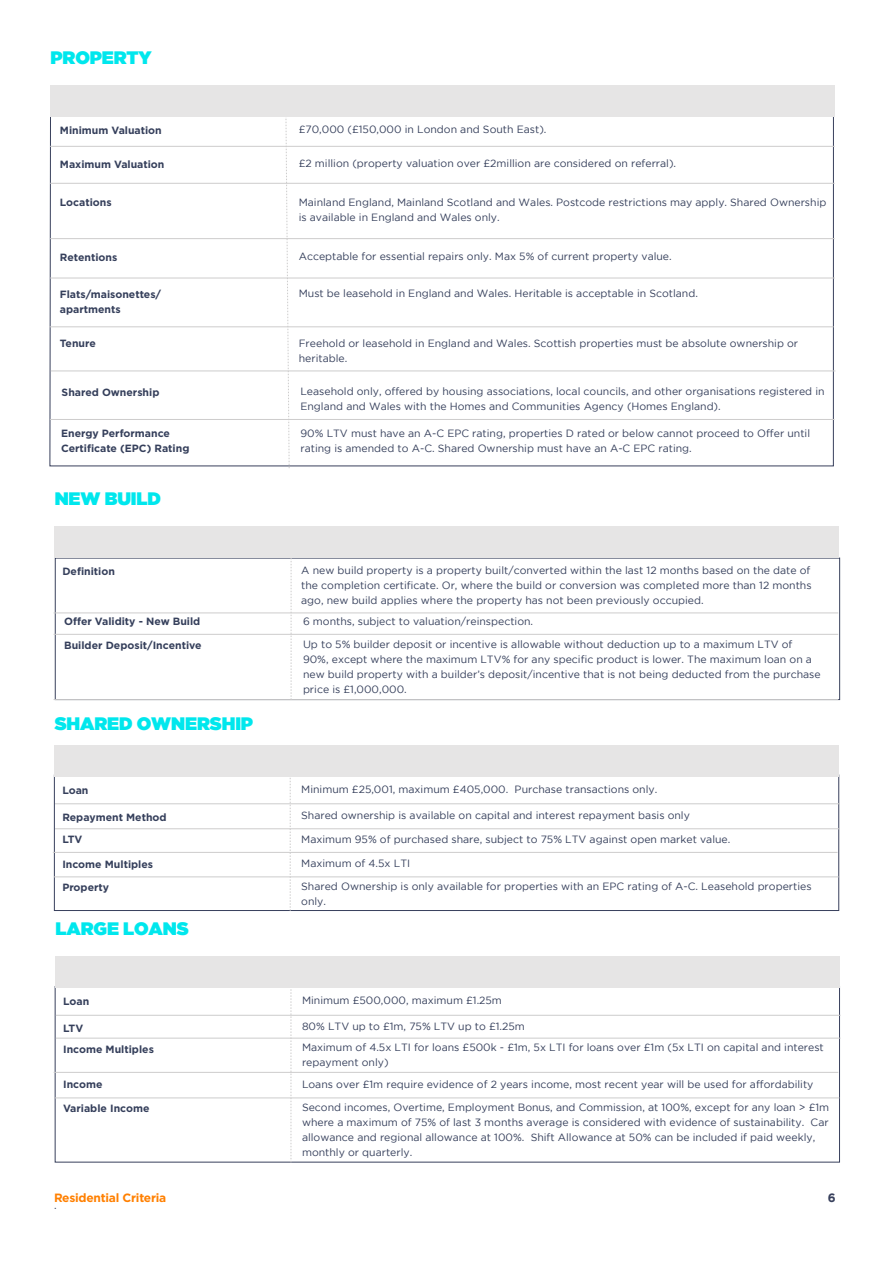
<style>
.page{position:relative;width:893px;height:1263px;background:#fff}
.page>*{position:absolute;margin:0;border:0;box-sizing:border-box;transform-origin:0 0}
.t1{font:18px "Gotham Ultra";letter-spacing:-.005em;color:#00e7ed}
.t2{font:700 12px "Gotham";letter-spacing:-.02em;color:#ff8001}
.t3{font:700 12px "Gotham";color:#38405c}
.t4{font:10.5px/15px "Gotham";color:#353f5b}
.t5{font:700 10.5px/15px "Gotham";color:#353f5b}
</style>
<div class="page">
<svg style="left:49px;top:117px;width:785px;height:349px"></svg>
<hr style="left:50px;top:146px;width:785px;height:1px;background:#cdcccc">
<hr style="left:50px;top:183px;width:785px;height:1px;background:#cdcccc">
<hr style="left:50px;top:238px;width:785px;height:1px;background:#cdcccc">
<hr style="left:50px;top:278px;width:785px;height:1px;background:#cdcccc">
<hr style="left:49px;top:327px;width:785px;height:1px;background:#cdcccc">
<svg style="left:285px;top:117px;width:5px;height:351px"></svg>
<div style="left:50px;top:85px;width:785px;height:32px;background:#e6e5e5"></div>
<svg style="left:291px;top:558px;width:1px;height:141px"></svg>
<div style="left:54px;top:526px;width:785px;height:32px;background:#e6e5e5"></div>
<hr style="left:54px;top:634px;width:784px;height:1px;background:#cdcccc">
<hr style="left:54px;top:699px;width:784px;height:1px;background:#cdcccc">
<hr style="left:54px;top:613px;width:784px;height:1px;background:#cdcccc">
<hr style="left:51px;top:371px;width:784px;height:1px;background:#cdcccc">
<svg style="left:290px;top:778px;width:1px;height:133px"></svg>
<div style="left:54px;top:745px;width:785px;height:32px;background:#e6e5e5"></div>
<hr style="left:55px;top:828px;width:785px;height:1px;background:#cdcccc">
<hr style="left:55px;top:803px;width:785px;height:1px;background:#cdcccc">
<hr style="left:53px;top:852px;width:784px;height:1px;background:#cdcccc">
<hr style="left:54px;top:877px;width:785px;height:1px;background:#cdcccc">
<svg style="left:291px;top:989px;width:1px;height:173px"></svg>
<div style="left:55px;top:956px;width:785px;height:32px;background:#e6e5e5"></div>
<hr style="left:56px;top:1038px;width:784px;height:1px;background:#cdcccc">
<hr style="left:56px;top:1015px;width:784px;height:1px;background:#cdcccc">
<hr style="left:54px;top:1072px;width:784px;height:1px;background:#cdcccc">
<hr style="left:55px;top:1098px;width:784px;height:1px;background:#cdcccc">
<hr style="left:50px;top:419px;width:784px;height:1px;background:#cdcccc">
<h1 class="t1" style="left:50px;top:47px;width:103px">PROPERTY</h1>
<p class="t5" style="left:60px;top:122px;width:103px">Minimum Valuation</p>
<p class="t5" style="left:60px;top:157px;width:106px">Maximum Valuation</p>
<p class="t5" style="left:60px;top:195px;width:53px">Locations</p>
<p class="t5" style="left:60px;top:250px;width:59px">Retentions</p>
<p class="t5" style="left:60px;top:287px;width:103px">Flats/maisonettes/ apartments</p>
<p class="t5" style="left:60px;top:336px;width:37px">Tenure</p>
<p class="t5" style="left:62px;top:385px;width:99px">Shared Ownership</p>
<p class="t4" style="left:299px;top:122px;width:249px">£70,000 (£150,000 in London and South East).</p>
<p class="t4" style="left:299px;top:156px;width:379px">£2 million (property valuation over £2million are considered on referral).</p>
<p class="t4" style="left:299px;top:194px;width:529px">Mainland England, Mainland Scotland and Wales. Postcode restrictions may apply. Shared Ownership is available in England and Wales only.</p>
<p class="t4" style="left:299px;top:249px;width:374px">Acceptable for essential repairs only. Max 5% of current property value.</p>
<p class="t4" style="left:299px;top:286px;width:401px">Must be leasehold in England and Wales. Heritable is acceptable in Scotland.</p>
<p class="t4" style="left:299px;top:335px;width:501px">Freehold or leasehold in England and Wales. Scottish properties must be absolute ownership or heritable.</p>
<p class="t4" style="left:300px;top:384px;width:526px">Leasehold only, offered by housing associations, local councils, and other organisations registered in<br>England and Wales with the Homes and Communities Agency (Homes England).</p>
<p class="t5" style="left:61px;top:425px;width:130px">Energy Performance<br>Certificate (EPC) Rating</p>
<p class="t4" style="left:300px;top:425px;width:511px">90% LTV must have an A-C EPC rating, properties D rated or below cannot proceed to Offer until rating is amended to A-C. Shared Ownership must have an A-C EPC rating.</p>
<h1 class="t1" style="left:55px;top:488px;width:108px">NEW BUILD</h1>
<p class="t5" style="left:62px;top:563px;width:54px">Definition</p>
<p class="t4" style="left:301px;top:563px;width:512px;text-align:justify">A new build property is a property built/converted within the last 12 months based on the date of the completion certificate. Or, where the build or conversion was completed more than 12 months ago, new build applies where the property has not been previously occupied.</p>
<p class="t5" style="left:64px;top:614px;width:138px">Offer Validity - New Build</p>
<p class="t4" style="left:303px;top:613px;width:232px">6 months, subject to valuation/reinspection.</p>
<p class="t5" style="left:64px;top:637px;width:139px">Builder Deposit/Incentive</p>
<p class="t4" style="left:303px;top:636px;width:519px">Up to 5% builder deposit or incentive is allowable without deduction up to a maximum LTV of 90%, except where the maximum LTV% for any specific product is lower. The maximum loan on a new build property with a builder’s deposit/incentive that is not being deducted from the purchase price is £1,000,000.</p>
<h1 class="t1" style="left:55px;top:713px;width:200px">SHARED OWNERSHIP</h1>
<p class="t5" style="left:62px;top:782px;width:28px">Loan</p>
<p class="t4" style="left:301px;top:781px;width:358px">Minimum £25,001, maximum £405,000. Purchase transactions only.</p>
<p class="t5" style="left:62px;top:809px;width:106px">Repayment Method</p>
<p class="t4" style="left:301px;top:807px;width:390px">Shared ownership is available on capital and interest repayment basis only</p>
<p class="t5" style="left:62px;top:832px;width:22px">LTV</p>
<p class="t4" style="left:301px;top:831px;width:431px">Maximum 95% of purchased share, subject to 75% LTV against open market value.</p>
<p class="t5" style="left:62px;top:856px;width:92px">Income Multiples</p>
<p class="t4" style="left:301px;top:855px;width:110px">Maximum of 4.5x LTI</p>
<p class="t5" style="left:62px;top:880px;width:48px">Property</p>
<p class="t4" style="left:301px;top:878px;width:512px">Shared Ownership is only available for properties with an EPC rating of A-C. Leasehold properties only.</p>
<h1 class="t1" style="left:55px;top:918px;width:135px">LARGE LOANS</h1>
<p class="t5" style="left:63px;top:994px;width:28px">Loan</p>
<p class="t4" style="left:302px;top:993px;width:201px">Minimum £500,000, maximum £1.25m</p>
<p class="t5" style="left:63px;top:1041px;width:92px">Income Multiples</p>
<p class="t4" style="left:302px;top:1039px;width:523px">Maximum of 4.5x LTI for loans £500k - £1m, 5x LTI for loans over £1m (5x LTI on capital and interest repayment only)</p>
<p class="t5" style="left:63px;top:1076px;width:41px">Income</p>
<p class="t4" style="left:302px;top:1077px;width:513px">Loans over £1m require evidence of 2 years income, most recent year will be used for affordability</p>
<p class="t5" style="left:63px;top:1021px;width:22px">LTV</p>
<p class="t4" style="left:302px;top:1019px;width:224px">80% LTV up to £1m, 75% LTV up to £1.25m</p>
<p class="t5" style="left:63px;top:1101px;width:88px">Variable Income</p>
<p class="t4" style="left:302px;top:1099px;width:529px">Second incomes, Overtime, Employment Bonus, and Commission, at 100%, except for any loan &gt; £1m where a maximum of 75% of last 3 months average is considered with evidence of sustainability. Car allowance and regional allowance at 100%. Shift Allowance at 50% can be included if paid weekly, monthly or quarterly.</p>
<p class="t2" style="left:54px;top:1190px;width:114px">Residential Criteria</p>
<p class="t4" style="left:54px;top:1197px;width:4px">.</p>
<p class="t3" style="left:828px;top:1191px;width:9px">6</p>
</div>
